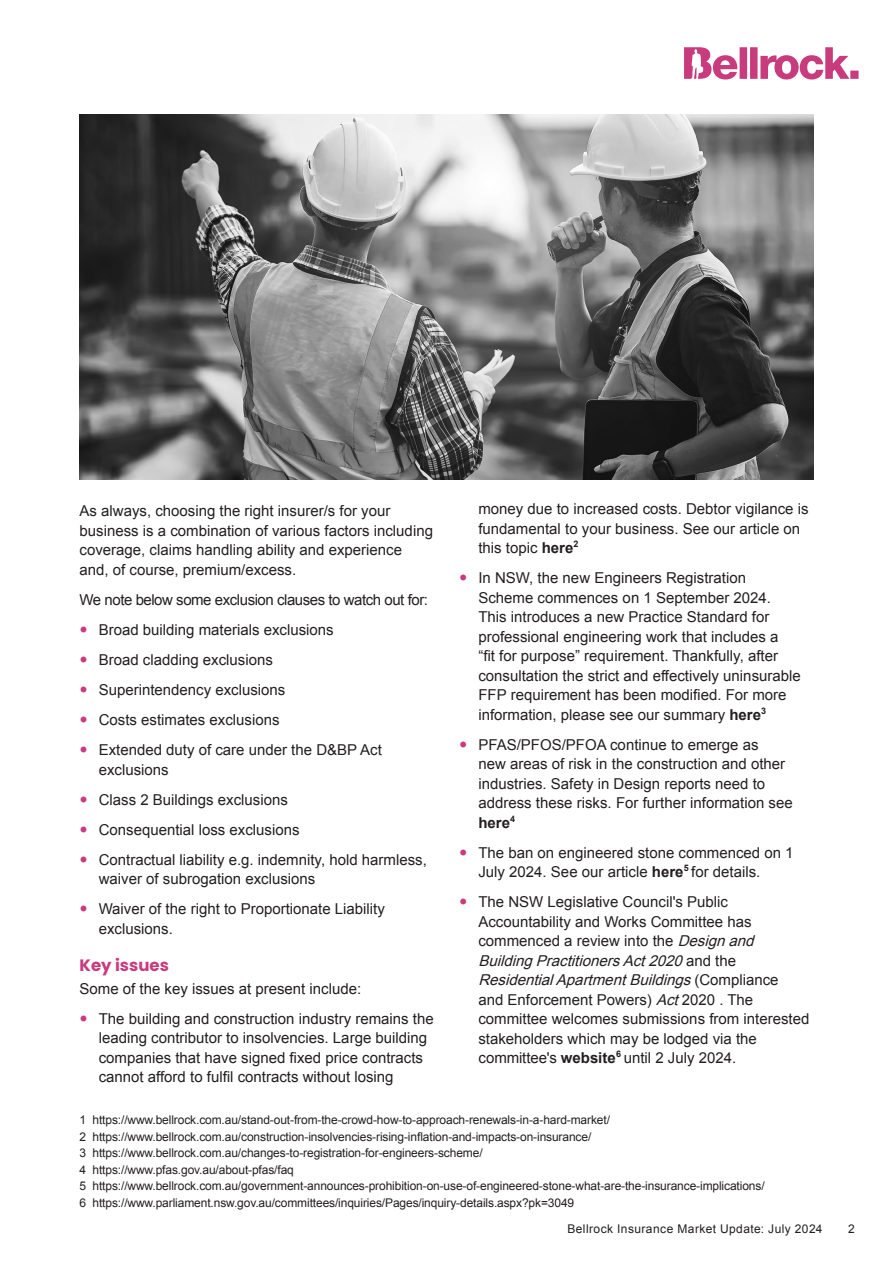
<style>
.page{position:relative;width:893px;height:1263px;background:#fff}
.page>*{position:absolute;margin:0;border:0;box-sizing:border-box;transform-origin:0 0}
.t1{font:700 16.5px "Poppins";color:#c83b7d}
.t2{font:15px/19.5px "Arial";color:#231f20}
.t3{font:15px "Arial";letter-spacing:-.03em;color:#231f20}
.t4{font:12px "Arial";letter-spacing:-.01em;color:#231f20}
.t5{font:12px "Arial";letter-spacing:.035em;color:#231f20}
.s1{font-weight:700}
.s2{font-style:italic}
</style>
<div class="page">
<svg style="left:684px;top:47px;width:175px;height:33px"></svg>
<img style="left:80px;top:114px;width:733px;height:365px">
<p class="t2" style="left:80px;top:502px;width:355px">As always, choosing the right insurer/s for your business is a combination of various factors including coverage, claims handling ability and experience and, of course, premium/excess.</p>
<p class="t3" style="left:80px;top:590px;width:350px">We note below some exclusion clauses to watch out for:</p>
<p class="t2" style="left:99px;top:620px;width:237px">Broad building materials exclusions</p>
<p class="t2" style="left:99px;top:650px;width:176px">Broad cladding exclusions</p>
<p class="t2" style="left:99px;top:680px;width:188px">Superintendency exclusions</p>
<p class="t2" style="left:99px;top:710px;width:182px">Costs estimates exclusions</p>
<p class="t2" style="left:99px;top:740px;width:285px">Extended duty of care under the D&amp;BP Act exclusions</p>
<p class="t2" style="left:99px;top:790px;width:191px">Class 2 Buildings exclusions</p>
<p class="t2" style="left:99px;top:820px;width:202px">Consequential loss exclusions</p>
<p class="t2" style="left:99px;top:850px;width:330px">Contractual liability e.g. indemnity, hold harmless, waiver of subrogation exclusions</p>
<p class="t2" style="left:99px;top:899px;width:288px">Waiver of the right to Proportionate Liability exclusions.</p>
<p class="t1" style="left:80px;top:956px;width:91px">Key issues</p>
<p class="t2" style="left:80px;top:979px;width:283px">Some of the key issues at present include:</p>
<p class="t2" style="left:99px;top:1009px;width:336px">The building and construction industry remains the leading contributor to insolvencies. Large building companies that have signed fixed price contracts cannot afford to fulfil contracts without losing</p>
<p class="t2" style="left:478px;top:499px;width:332px">money due to increased costs. Debtor vigilance is fundamental to your business. See our article on this topic <span class="s1">here</span><sup>2</sup></p>
<p class="t2" style="left:478px;top:568px;width:324px">In NSW, the new Engineers Registration Scheme commences on 1 September 2024.<br>This introduces a new Practice Standard for professional engineering work that includes a<br>“fit for purpose” requirement. Thankfully, after consultation the strict and effectively uninsurable FFP requirement has been modified. For more information, please see our summary <span class="s1">here</span><sup>3</sup></p>
<p class="t2" style="left:478px;top:735px;width:316px">PFAS/PFOS/PFOA continue to emerge as<br>new areas of risk in the construction and other industries. Safety in Design reports need to address these risks. For further information see <span class="s1">here</span><sup>4</sup></p>
<p class="t2" style="left:478px;top:843px;width:317px">The ban on engineered stone commenced on 1<br>July 2024. See our article <span class="s1">here</span><sup>5</sup> for details.</p>
<p class="t2" style="left:478px;top:892px;width:332px">The NSW Legislative Council's Public Accountability and Works Committee has commenced a review into the <span class="s2">Designand BuildingPractitionersAct2020</span>a n d t h e <span class="s2">ResidentialApartmentBuildings</span>( C o m p l i a n c e<br>and Enforcement Powers) <span class="s2">Act</span>2020 . The committee welcomes submissions from interested stakeholders which may be lodged via the committee's <span class="s1">website</span><sup>6</sup> until 2 July 2024.</p>
<p class="t4" style="left:80px;top:1112px;width:532px">1 https://www.bellrock.com.au/stand-out-from-the-crowd-how-to-approach-renewals-in-a-hard-market/</p>
<p class="t4" style="left:80px;top:1129px;width:513px">2 https://www.bellrock.com.au/construction-insolvencies-rising-inflation-and-impacts-on-insurance/</p>
<p class="t4" style="left:80px;top:1145px;width:405px">3 https://www.bellrock.com.au/changes-to-registration-for-engineers-scheme/</p>
<p class="t4" style="left:80px;top:1162px;width:216px">4 https://www.pfas.gov.au/about-pfas/faq</p>
<p class="t4" style="left:80px;top:1178px;width:687px">5 https://www.bellrock.com.au/government-announces-prohibition-on-use-of-engineered-stone-what-are-the-insurance-implications/</p>
<p class="t4" style="left:80px;top:1195px;width:496px">6 https://www.parliament.nsw.gov.au/committees/inquiries/Pages/inquiry-details.aspx?pk=3049</p>
<p class="t5" style="left:567px;top:1220px;width:257px">Bellrock Insurance Market Update: July 2024</p>
<p class="t4" style="left:848px;top:1220px;width:8px">2</p>
</div>
